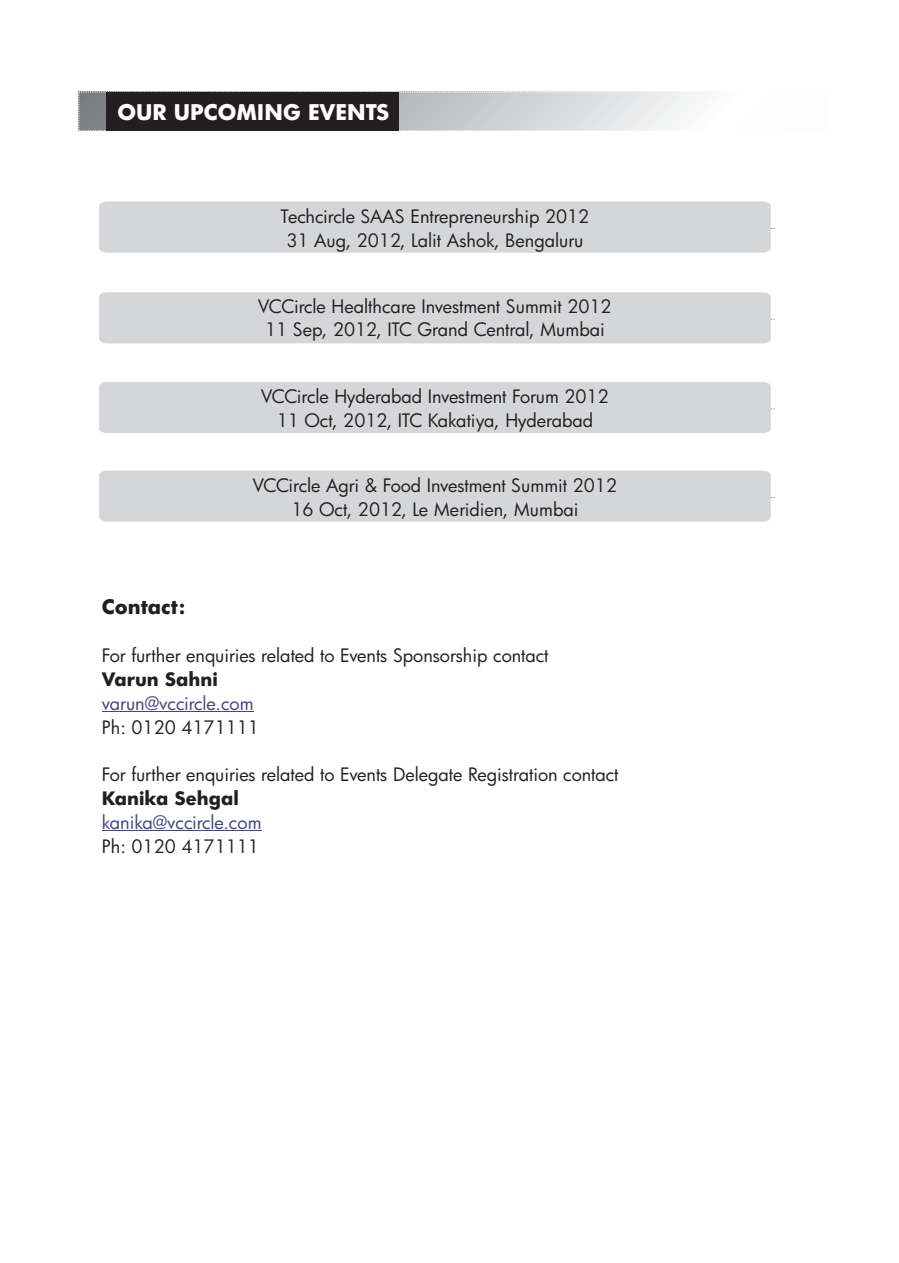
<style>
.page{position:relative;width:899px;height:1263px;background:#fff}
.page>*{position:absolute;margin:0;border:0;box-sizing:border-box;transform-origin:0 0}
.t1{font:700 21px "Futura";color:#fff}
.t2{font:700 19.5px "Futura";letter-spacing:.005em;color:#231f20}
.t3{font:18px/23.7px "Futura";color:#231f20;text-align:center}
.t4{font:18px "Futura";color:#464285}
.t5{font:700 18px "Futura";color:#231f20}
</style>
<div class="page">
<svg style="left:80px;top:93px;width:623px;height:36px;background:#d0d1d3"></svg>
<div style="left:78px;top:91px;width:750px;height:40px;border:1px dashed #fff"></div>
<hr style="left:102px;top:711px;width:151px;height:1px;background:#464285">
<hr style="left:102px;top:830px;width:159px;height:1px;background:#464285">
<div style="left:106px;top:92px;width:292px;height:39px;background:#231f20"></div>
<div style="left:99px;top:292px;width:675px;height:51px;background:#d5d6d8"></div>
<div style="left:99px;top:201px;width:675px;height:52px;background:#d5d6d8"></div>
<div style="left:99px;top:382px;width:675px;height:51px;background:#d5d6d8"></div>
<div style="left:99px;top:470px;width:675px;height:51px;background:#d5d6d8"></div>
<p class="t1" style="left:117px;top:104px;width:274px">OUR UPCOMING EVENTS</p>
<p class="t3" style="left:280px;top:206px;width:310px">Techcircle SAAS Entrepreneurship 2012<br>31 Aug, 2012, Lalit Ashok, Bengaluru</p>
<p class="t3" style="left:258px;top:296px;width:355px">VCCircle Healthcare Investment Summit 2012<br>11 Sep, 2012, ITC Grand Central, Mumbai</p>
<p class="t3" style="left:261px;top:387px;width:349px">VCCircle Hyderabad Investment Forum 2012<br>11 Oct, 2012, ITC Kakatiya, Hyderabad</p>
<p class="t3" style="left:253px;top:475px;width:366px">VCCircle Agri &amp; Food Investment Summit 2012<br>16 Oct, 2012, Le Meridien, Mumbai</p>
<p class="t2" style="left:102px;top:599px;width:85px">Contact:</p>
<p class="t3" style="left:102px;top:645px;width:448px">For further enquiries related to Events Sponsorship contact</p>
<p class="t5" style="left:102px;top:672px;width:117px">Varun Sahni</p>
<p class="t3" style="left:102px;top:717px;width:159px">Ph: 0120 4171111</p>
<p class="t3" style="left:102px;top:764px;width:518px">For further enquiries related to Events Delegate Registration contact</p>
<p class="t5" style="left:102px;top:791px;width:139px">Kanika Sehgal</p>
<p class="t3" style="left:102px;top:836px;width:159px">Ph: 0120 4171111</p>
<p class="t4" style="left:102px;top:696px;width:153px">varun@vccircle.com</p>
<p class="t4" style="left:102px;top:815px;width:161px">kanika@vccircle.com</p>
</div>
